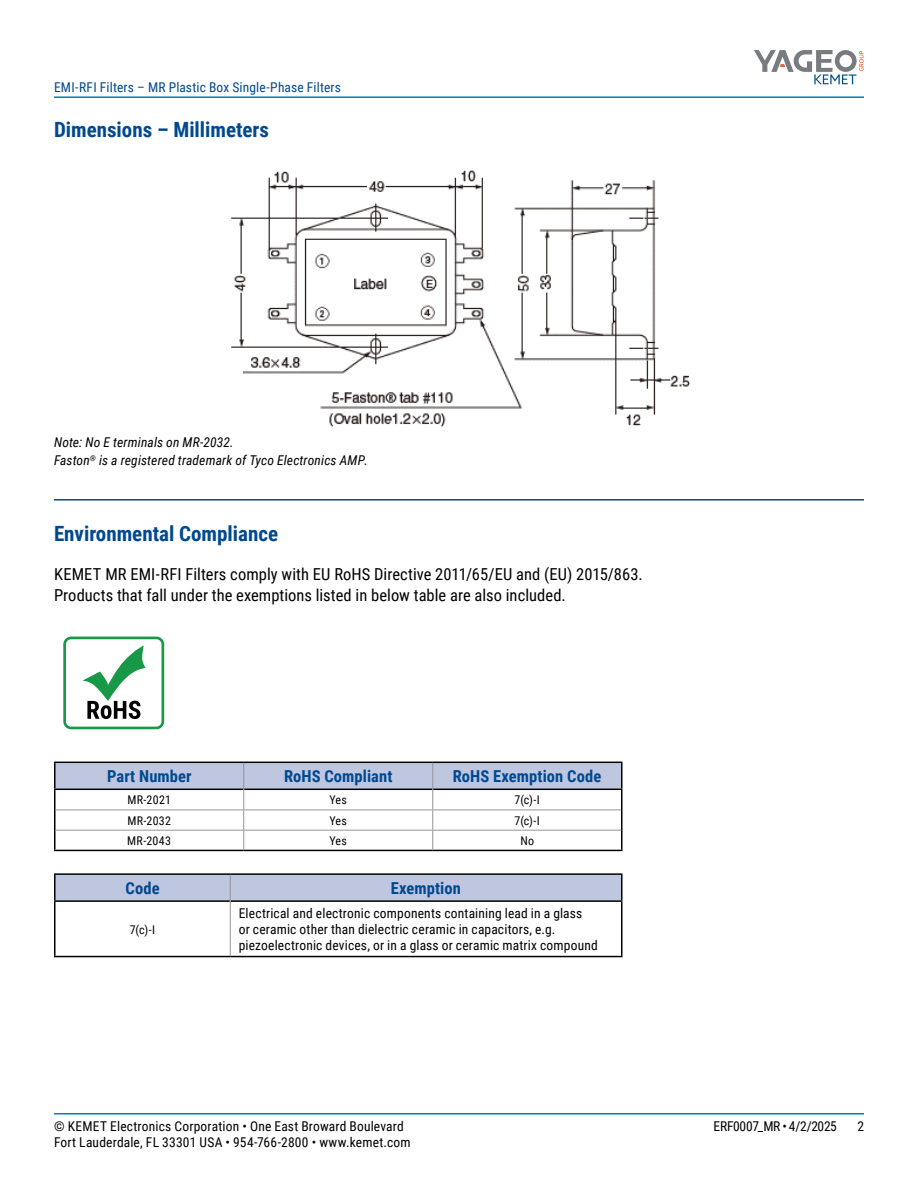
<style>
.page{position:relative;width:918px;height:1188px;background:#fff}
.page>*{position:absolute;margin:0;border:0;box-sizing:border-box;transform-origin:0 0}
.t1{font:700 21px "Roboto Condensed";color:#004990}
.t2{font:16.5px/21px "Roboto Condensed";letter-spacing:.005em;color:#000}
.t3{font:700 16.5px "Roboto Condensed";letter-spacing:.005em;color:#004990}
.t4{font:13.5px/16.2px "Roboto Condensed";letter-spacing:.015em;color:#000}
.t5{font:italic 13.5px/18px "Roboto Condensed";letter-spacing:.01em;color:#000}
.t6{font:13.5px "Roboto Condensed";letter-spacing:.015em;color:#004990}
.t7{font:13.5px "Roboto Condensed";letter-spacing:-.025em;color:#000}
.t8{font:12px "Roboto Condensed";letter-spacing:.02em;color:#000}
</style>
<div class="page">
<hr style="left:54px;top:1113px;width:810px;height:2px;background:#007dc3">
<hr style="left:54px;top:96px;width:810px;height:2px;background:#007dc3">
<svg style="left:754px;top:50px;width:110px;height:34px"></svg>
<hr style="left:54px;top:499px;width:810px;height:2px;background:#004990">
<img style="left:231px;top:170px;width:460px;height:257px">
<div style="left:63px;top:637px;width:101px;height:92px;border:3px solid #189948;border-radius:6px"></div>
<svg style="left:82px;top:646px;width:64px;height:73px"></svg>
<hr style="left:54px;top:789px;width:189px;height:1px;background:#000">
<hr style="left:54px;top:762px;width:190px;height:1px;background:#000">
<hr style="left:54px;top:763px;width:2px;height:26px;background:#000">
<hr style="left:54px;top:790px;width:2px;height:20px;background:#000">
<hr style="left:54px;top:810px;width:2px;height:20px;background:#000">
<hr style="left:54px;top:830px;width:2px;height:20px;background:#000">
<hr style="left:54px;top:850px;width:190px;height:1px;background:#000">
<hr style="left:244px;top:850px;width:189px;height:1px;background:#000">
<hr style="left:433px;top:850px;width:189px;height:1px;background:#000">
<svg style="left:55px;top:762px;width:567px;height:88px"></svg>
<hr style="left:54px;top:900px;width:176px;height:2px;background:#000">
<hr style="left:231px;top:900px;width:391px;height:2px;background:#000">
<hr style="left:54px;top:873px;width:176px;height:2px;background:#000">
<hr style="left:54px;top:875px;width:2px;height:25px;background:#000">
<hr style="left:230px;top:873px;width:392px;height:2px;background:#000">
<hr style="left:54px;top:902px;width:2px;height:54px;background:#000">
<hr style="left:621px;top:902px;width:1px;height:54px;background:#000">
<hr style="left:54px;top:956px;width:176px;height:1px;background:#000">
<hr style="left:230px;top:956px;width:392px;height:1px;background:#000">
<hr style="left:230px;top:901px;width:1px;height:55px;background:#939598">
<svg style="left:55px;top:874px;width:567px;height:27px;background:#b3bad2"></svg>
<p class="t6" style="left:54px;top:78px;width:289px">EMI-RFI Filters – MR Plastic Box Single-Phase Filters</p>
<h1 class="t1" style="left:54px;top:115px;width:217px">Dimensions – Millimeters</h1>
<p class="t5" style="left:54px;top:433px;width:316px">Note: No E terminals on MR-2032.<br>Faston<sup>®</sup> is a registered trademark of Tyco Electronics AMP.</p>
<h1 class="t1" style="left:54px;top:519px;width:226px">Environmental Compliance</h1>
<p class="t2" style="left:54px;top:563px;width:590px">KEMET MR EMI-RFI Filters comply with EU RoHS Directive 2011/65/EU and (EU) 2015/863.<br>Products that fall under the exemptions listed in below table are also included.</p>
<p class="t3" style="left:107px;top:765px;width:86px">Part Number</p>
<p class="t3" style="left:284px;top:765px;width:110px">RoHS Compliant</p>
<p class="t3" style="left:453px;top:765px;width:150px">RoHS Exemption Code</p>
<p class="t8" style="left:127px;top:792px;width:45px">MR-2021</p>
<p class="t8" style="left:330px;top:792px;width:19px">Yes</p>
<p class="t8" style="left:515px;top:792px;width:27px">7(c)-I</p>
<p class="t8" style="left:127px;top:812px;width:45px">MR-2032</p>
<p class="t8" style="left:330px;top:812px;width:19px">Yes</p>
<p class="t8" style="left:515px;top:812px;width:27px">7(c)-I</p>
<p class="t8" style="left:127px;top:832px;width:45px">MR-2043</p>
<p class="t8" style="left:330px;top:832px;width:19px">Yes</p>
<p class="t8" style="left:520px;top:832px;width:15px">No</p>
<p class="t3" style="left:126px;top:876px;width:36px">Code</p>
<p class="t3" style="left:391px;top:876px;width:72px">Exemption</p>
<p class="t8" style="left:130px;top:921px;width:27px">7(c)-I</p>
<p class="t4" style="left:239px;top:904px;width:361px">Electrical and electronic components containing lead in a glass<br>or ceramic other than dielectric ceramic in capacitors, e.g. piezoelectronic devices, or in a glass or ceramic matrix compound</p>
<p class="t4" style="left:54px;top:1117px;width:351px">© KEMET Electronics Corporation • One East Broward Boulevard</p>
<p class="t7" style="left:714px;top:1116px;width:125px">ERF0007_MR • 4/2/2025</p>
<p class="t4" style="left:857px;top:1117px;width:8px">2</p>
<p class="t4" style="left:54px;top:1133px;width:358px">Fort Lauderdale, FL 33301 USA • 954-766-2800 • www.kemet.com</p>
</div>
